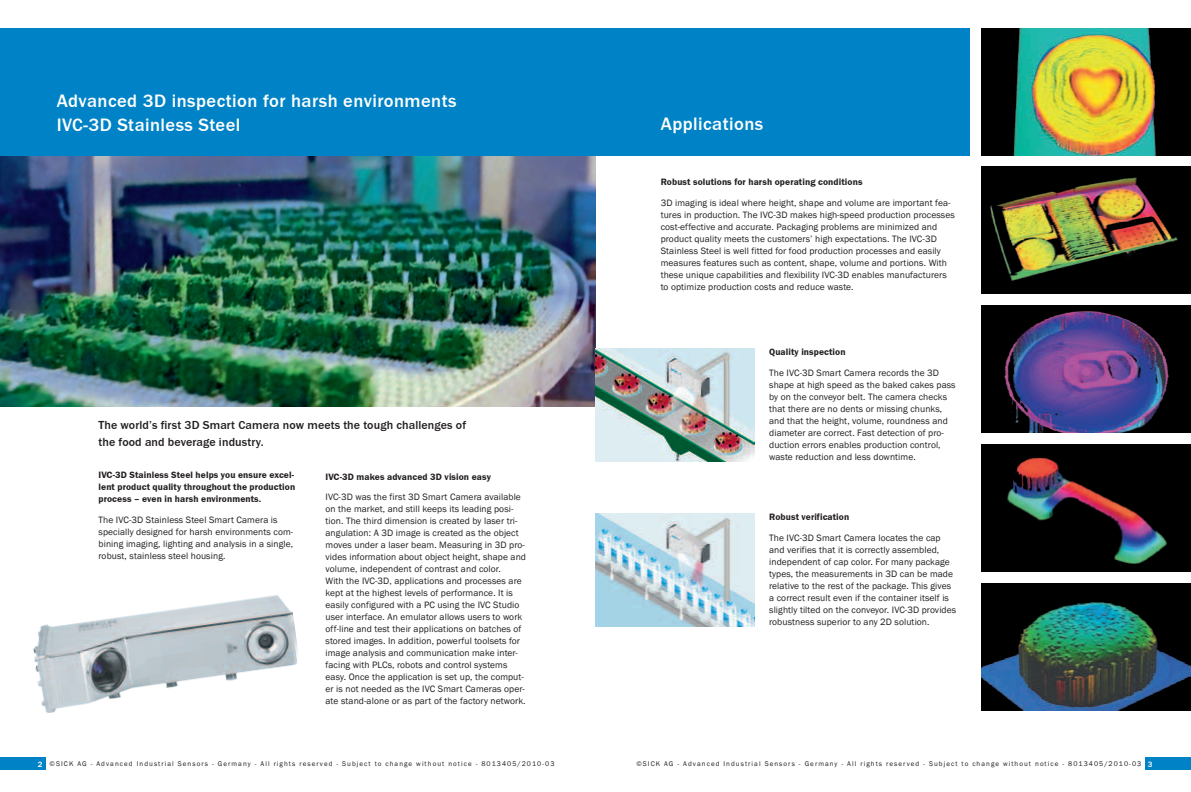
<style>
.page{position:relative;width:1191px;height:792px;background:#fff}
.page>*{position:absolute;margin:0;border:0;box-sizing:border-box;transform-origin:0 0}
.t1{font:500 18.5px/24px "SICK Franklin";letter-spacing:.025em;color:#fff}
.t2{font:500 12px/17px "SICK Franklin";letter-spacing:.01em;color:#231f20}
.t3{font:9.5px/12px "SICK Franklin";letter-spacing:.01em;color:#231f20}
.t4{font:700 9.5px/12px "SICK Franklin";letter-spacing:.01em;color:#231f20;text-align:justify}
.t5{font:7px "SICK Franklin";letter-spacing:.15em;color:#231f20}
.s1{font-weight:500;font-size:8px;color:#fff}
</style>
<div class="page">
<div style="left:595px;top:28px;width:374px;height:128px;background:#0083c6"></div>
<div style="left:981px;top:444px;width:210px;height:128px;background:#000"></div>
<img style="left:1007px;top:457px;width:160px;height:107px">
<img style="left:981px;top:583px;width:210px;height:128px">
<div style="left:981px;top:305px;width:210px;height:128px;background:#000"></div>
<img style="left:1004px;top:311px;width:165px;height:122px">
<div style="left:981px;top:166px;width:210px;height:128px;background:#000"></div>
<img style="left:990px;top:177px;width:188px;height:104px">
<div style="left:981px;top:28px;width:210px;height:128px;background:#000"></div>
<img style="left:1013px;top:28px;width:145px;height:128px">
<div style="left:1145px;top:758px;width:46px;height:12px;background:#0083c6"></div>
<img style="left:0;top:156px;width:595px;height:250px">
<div style="left:0;top:28px;width:595px;height:128px;background:#0083c6"></div>
<div style="left:0;top:758px;width:45px;height:12px;background:#0083c6"></div>
<img style="left:33px;top:595px;width:265px;height:118px">
<img style="left:595px;top:348px;width:159px;height:113px">
<img style="left:595px;top:513px;width:159px;height:113px">
<h1 class="t1" style="left:57px;top:89px;width:401px">Advanced 3D inspection for harsh environments<br>IVC-3D Stainless Steel</h1>
<p class="t2" style="left:99px;top:417px;width:369px">The world’s first 3D Smart Camera now meets the tough challenges of the food and beverage industry.</p>
<p class="t4" style="left:99px;top:469px;width:198px">IVC-3D Stainless Steel helps you ensure excel&shy;lent product quality throughout the production process – even in harsh environments.</p>
<p class="t3" style="left:99px;top:514px;width:196px">The IVC-3D Stainless Steel Smart Camera is specially designed for harsh environments com&shy;bining imaging, lighting and analysis in a single, robust, stainless steel housing.</p>
<p class="t4" style="left:325px;top:471px;width:167px">IVC-3D makes advanced 3D vision easy</p>
<p class="t3" style="left:325px;top:491px;width:202px">IVC-3D was the first 3D Smart Camera available on the market, and still keeps its leading posi&shy;tion. The third dimension is created by laser tri&shy;angulation: A 3D image is created as the object moves under a laser beam. Measuring in 3D pro&shy;vides information about object height, shape and volume, independent of contrast and color.<br>With the IVC-3D, applications and processes are kept at the highest levels of performance. It is easily configured with a PC using the IVC Studio user interface. An emulator allows users to work off-line and test their applications on batches of stored images. In addition, powerful toolsets for image analysis and communication make inter&shy;facing with PLCs, robots and control systems easy. Once the application is set up, the comput&shy;er is not needed as the IVC Smart Cameras oper&shy;ate stand-alone or as part of the factory network.</p>
<p class="t5" style="left:38px;top:759px;width:518px"><span class="s1">2</span> ©SICK AG - Advanced Industrial Sensors - Germany - All rights reserved - Subject to change without notice - 8013405/2010-03</p>
<h1 class="t1" style="left:660px;top:112px;width:104px">Applications</h1>
<p class="t4" style="left:660px;top:176px;width:203px">Robust solutions for harsh operating conditions</p>
<p class="t3" style="left:660px;top:197px;width:296px">3D imaging is ideal where height, shape and volume are important fea&shy;tures in production. The IVC-3D makes high-speed production processes cost-effective and accurate. Packaging problems are minimized and product quality meets the customers’ high expectations. The IVC-3D Stainless Steel is well fitted for food production processes and easily measures features such as content, shape, volume and portions. With these unique capabilities and flexibility IVC-3D enables manufacturers to optimize production costs and reduce waste.</p>
<p class="t4" style="left:769px;top:346px;width:78px">Quality inspection</p>
<p class="t3" style="left:769px;top:367px;width:188px">The IVC-3D Smart Camera records the 3D shape at high speed as the baked cakes pass by on the conveyor belt. The camera checks that there are no dents or missing chunks, and that the height, volume, roundness and diameter are correct. Fast detection of pro&shy;duction errors enables production control, waste reduction and less downtime.</p>
<p class="t4" style="left:769px;top:511px;width:82px">Robust verification</p>
<p class="t3" style="left:769px;top:532px;width:189px">The IVC-3D Smart Camera locates the cap and verifies that it is correctly assembled, independent of cap color. For many package types, the measurements in 3D can be made relative to the rest of the package. This gives a correct result even if the container itself is slightly tilted on the conveyor. IVC-3D provides robustness superior to any 2D solution.</p>
<p class="t5" style="left:636px;top:759px;width:517px">©SICK AG - Advanced Industrial Sensors - Germany - All rights reserved - Subject to change without notice - 8013405/2010-03 <span class="s1">3</span></p>
</div>
